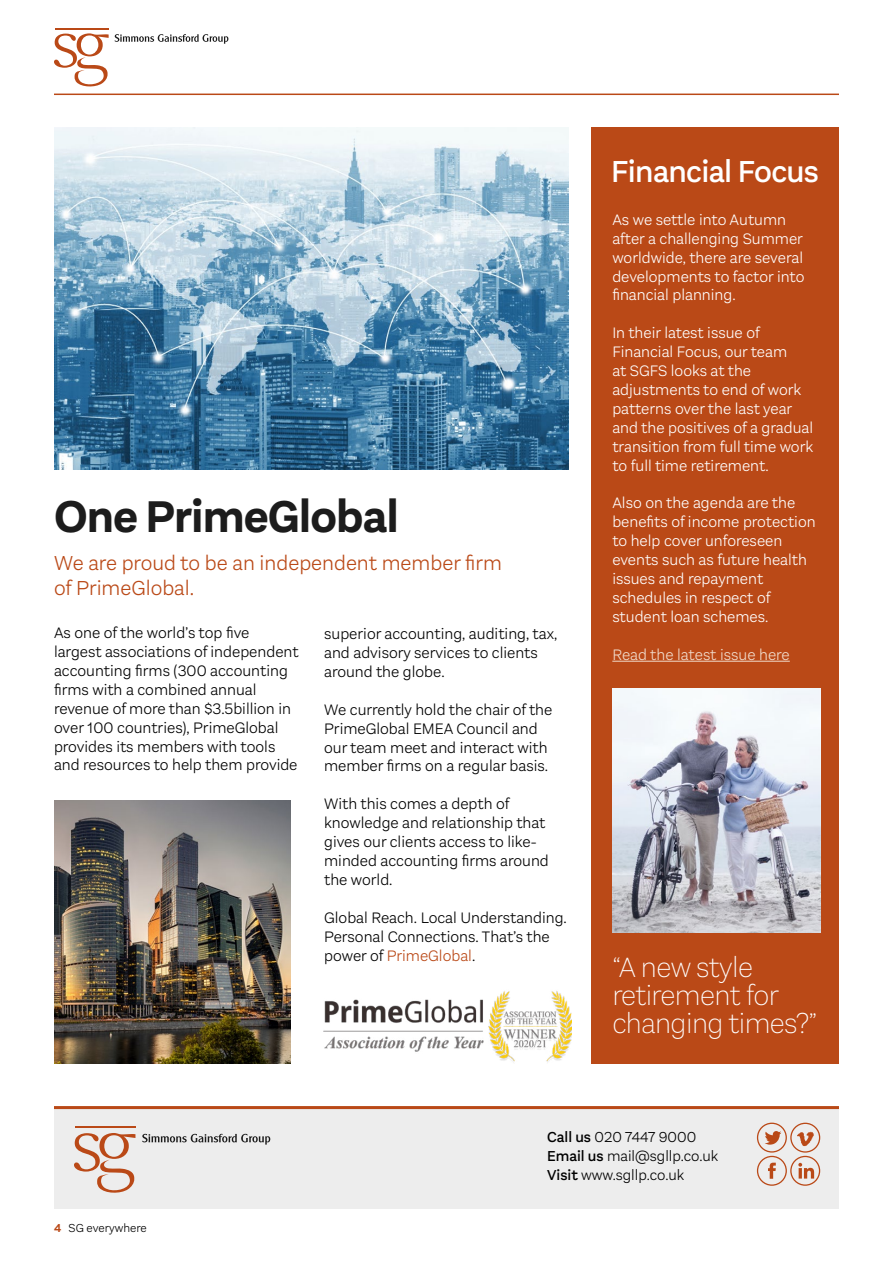
<style>
.page{position:relative;width:893px;height:1263px;background:#fff}
.page>*{position:absolute;margin:0;border:0;box-sizing:border-box;transform-origin:0 0}
.t1{font:700 46.2px "Aestetico";letter-spacing:-.02em;color:#1c1c1c}
.t2{font:500 31.5px "Aestetico";letter-spacing:-.02em;color:#fff}
.t3{font:200 28.95px/27.9px "Aestetico";letter-spacing:-.02em;color:#fff}
.t4{font:300 21px/25.2px "Aestetico";color:#ba4917}
.t5{font:300 15.75px/18.9px "Aestetico";color:#000}
.t6{font:300 15.75px/18.9px "Aestetico";color:#fff}
.t7{font:300 15.75px "Aestetico";color:#f1dbcb}
.t8{font:300 15px/19.2px "Aestetico";color:#000}
.t9{font:300 12px "Aestetico";color:#000}
.s1{color:#ba4917}
.s2{font-weight:700;color:#ba4917}
.s3{font-weight:500}
</style>
<div class="page">
<div style="left:54px;top:1106px;width:785px;height:103px;background:#ededed"></div>
<hr style="left:75px;top:1127px;width:61px;height:1px;background:#ba4917">
<svg style="left:74px;top:1133px;width:61px;height:60px"></svg>
<svg style="left:142px;top:1134px;width:128px;height:10px"></svg>
<hr style="left:54px;top:1106px;width:785px;height:3px;background:#ba4917">
<hr style="left:54px;top:94px;width:785px;height:1px;background:#ba4917">
<hr style="left:55px;top:28px;width:54px;height:1px;background:#ba4917">
<svg style="left:54px;top:33px;width:55px;height:54px"></svg>
<svg style="left:115px;top:34px;width:113px;height:10px"></svg>
<img style="left:54px;top:128px;width:515px;height:342px">
<div style="left:591px;top:128px;width:248px;height:936px;background:#ba4917"></div>
<hr style="left:612px;top:661px;width:178px;height:1px;background:#f1dbcb">
<img style="left:612px;top:688px;width:208px;height:244px">
<img style="left:54px;top:801px;width:237px;height:263px">
<img style="left:324px;top:991px;width:247px;height:71px">
<div style="left:790px;top:1123px;width:30px;height:29px;border:1px solid #ba4917;border-radius:50%"></div>
<img style="left:797px;top:1131px;width:17px;height:15px">
<div style="left:757px;top:1122px;width:30px;height:30px;border:1px solid #ba4917;border-radius:50%"></div>
<svg style="left:765px;top:1131px;width:16px;height:14px"></svg>
<div style="left:757px;top:1156px;width:30px;height:30px;border:1px solid #ba4917;border-radius:50%"></div>
<svg style="left:768px;top:1163px;width:8px;height:16px"></svg>
<div style="left:790px;top:1156px;width:30px;height:30px;border:1px solid #ba4917;border-radius:50%"></div>
<svg style="left:798px;top:1163px;width:16px;height:15px"></svg>
<h1 class="t1" style="left:54px;top:489px;width:346px">One PrimeGlobal</h1>
<h3 class="t4" style="left:54px;top:550px;width:449px">We are proud to be an independent member firm of PrimeGlobal.</h3>
<p class="t5" style="left:54px;top:623px;width:246px">As one of the world’s top five largest associations of independent accounting firms (300 accounting firms with a combined annual revenue of more than $3.5billion in over 100 countries), PrimeGlobal provides its members with tools and resources to help them provide</p>
<p class="t5" style="left:324px;top:624px;width:235px">superior accounting, auditing, tax, and advisory services to clients around the globe.</p>
<p class="t5" style="left:324px;top:700px;width:230px">We currently hold the chair of the<br>PrimeGlobal EMEA Council and our team meet and interact with member firms on a regular basis.</p>
<p class="t5" style="left:324px;top:794px;width:226px">With this comes a depth of knowledge and relationship that gives our clients access to like&shy;minded accounting firms around the world.</p>
<p class="t5" style="left:324px;top:908px;width:244px">Global Reach. Local Understanding.<br>Personal Connections. That’s the power of <span class="s1">PrimeGlobal</span>.</p>
<h2 class="t2" style="left:611px;top:153px;width:209px">Financial Focus</h2>
<p class="t6" style="left:612px;top:210px;width:194px">As we settle into Autumn after a challenging Summer worldwide, there are several developments to factor into financial planning.</p>
<p class="t6" style="left:612px;top:323px;width:202px">In their latest issue of<br>Financial Focus, our team<br>at SGFS looks at the adjustments to end of work patterns over the last year and the positives of a gradual transition from full time work to full time retirement.</p>
<p class="t6" style="left:612px;top:494px;width:205px">Also on the agenda are the benefits of income protection to help cover unforeseen events such as future health issues and repayment schedules in respect of student loan schemes.</p>
<p class="t7" style="left:612px;top:645px;width:179px">Read the latest issue here</p>
<h3 class="t3" style="left:612px;top:953px;width:206px">“A new style retirement for changing times?”</h3>
<p class="t9" style="left:54px;top:1221px;width:94px"><span class="s2">4</span> SG everywhere</p>
<p class="t8" style="left:547px;top:1127px;width:173px"><span class="s3">Call us</span> 020 7447 9000<br><span class="s3">Email us</span> mail@sgllp.co.uk<br><span class="s3">Visit</span> www.sgllp.co.uk</p>
</div>
